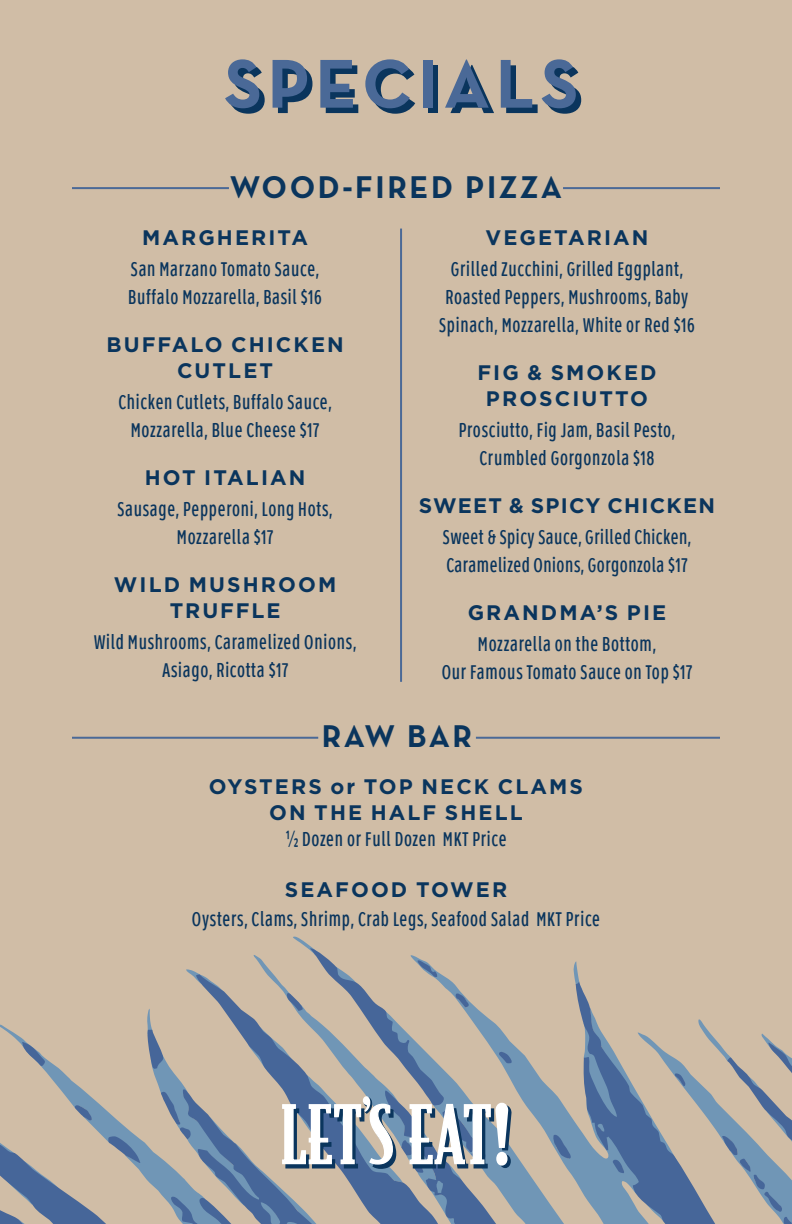
<style>
.page{position:relative;width:792px;height:1224px;background:#d0bda6}
.page>*{position:absolute;margin:0;border:0;box-sizing:border-box;transform-origin:0 0}
.t1{font:700 70.2px "Neutraface Text";letter-spacing:.08em;color:#0a355d}
.t2{font:700 32px "Neutraface Text";letter-spacing:.08em;color:#0a355d}
.Menu_Item{font:700 21px/26px "Gotham";letter-spacing:.1em;color:#0a355d;text-align:center}
.Menu_Item-2{font:700 21px "Gotham";letter-spacing:.06em;color:#0a355d}
.Menu_Item-3{font:20px/28px "Clearview Hwy One W";letter-spacing:-.03em;color:#0a355d;text-align:center}
</style>
<div class="page">
<svg style="left:0;top:936px;width:792px;height:288px"></svg>
<hr style="left:400px;top:229px;width:2px;height:453px;background:#4a6997">
<hr style="left:563px;top:187px;width:157px;height:2px;background:#4a6997">
<hr style="left:72px;top:187px;width:157px;height:2px;background:#4a6997">
<hr style="left:476px;top:737px;width:244px;height:2px;background:#4a6997">
<hr style="left:72px;top:737px;width:246px;height:2px;background:#4a6997">
<p class="t1" style="left:230px;top:44px;width:356px">SPECIALS</p>
<p class="t2" style="left:230px;top:167px;width:334px">WOOD-FIRED PIZZA</p>
<p class="Menu_Item" style="left:142px;top:224px;width:167px">MARGHERITA</p>
<p class="Menu_Item-3" style="left:128px;top:255px;width:196px;text-align:left">San Marzano Tomato Sauce,<br>Buffalo Mozzarella, Basil $16</p>
<p class="Menu_Item" style="left:106px;top:331px;width:239px">BUFFALO CHICKEN<br>CUTLET</p>
<p class="Menu_Item-3" style="left:118px;top:388px;width:216px">Chicken Cutlets, Buffalo Sauce,<br>Mozzarella, Blue Cheese $17</p>
<p class="Menu_Item" style="left:145px;top:464px;width:162px">HOT ITALIAN</p>
<p class="Menu_Item-3" style="left:117px;top:495px;width:218px">Sausage, Pepperoni, Long Hots,<br>Mozzarella $17</p>
<p class="Menu_Item" style="left:114px;top:571px;width:224px">WILD MUSHROOM<br>TRUFFLE</p>
<p class="Menu_Item-3" style="left:93px;top:628px;width:265px">Wild Mushrooms, Caramelized Onions,<br>Asiago, Ricotta $17</p>
<p class="Menu_Item" style="left:486px;top:224px;width:164px">VEGETARIAN</p>
<p class="Menu_Item-3" style="left:439px;top:255px;width:258px">Grilled Zucchini, Grilled Eggplant,<br>Roasted Peppers, Mushrooms, Baby<br>Spinach, Mozzarella, White or Red $16</p>
<p class="Menu_Item" style="left:477px;top:359px;width:181px">FIG &amp; SMOKED<br>PROSCIUTTO</p>
<p class="Menu_Item-3" style="left:458px;top:416px;width:219px">Prosciutto, Fig Jam, Basil Pesto,<br>Crumbled Gorgonzola $18</p>
<p class="Menu_Item-2" style="left:419px;top:492px;width:298px">SWEET &amp; SPICY CHICKEN</p>
<p class="Menu_Item-3" style="left:442px;top:523px;width:251px;text-align:left">Sweet &amp; Spicy Sauce, Grilled Chicken,<br>Caramelized Onions, Gorgonzola $17</p>
<p class="Menu_Item" style="left:468px;top:599px;width:200px">GRANDMA’S PIE</p>
<p class="Menu_Item-3" style="left:441px;top:630px;width:253px">Mozzarella on the Bottom,<br>Our Famous Tomato Sauce on Top $17</p>
<p class="t2" style="left:322px;top:715px;width:152px">RAW BAR</p>
<p class="Menu_Item" style="left:209px;top:773px;width:376px">OYSTERS or TOP NECK CLAMS<br>ON THE HALF SHELL</p>
<p class="Menu_Item-3" style="left:285px;top:825px;width:224px">½ Dozen or Full Dozen MKT Price</p>
<p class="Menu_Item" style="left:285px;top:876px;width:224px">SEAFOOD TOWER</p>
<p class="Menu_Item-3" style="left:191px;top:905px;width:411px">Oysters, Clams, Shrimp, Crab Legs, Seafood Salad MKT Price</p>
</div>
